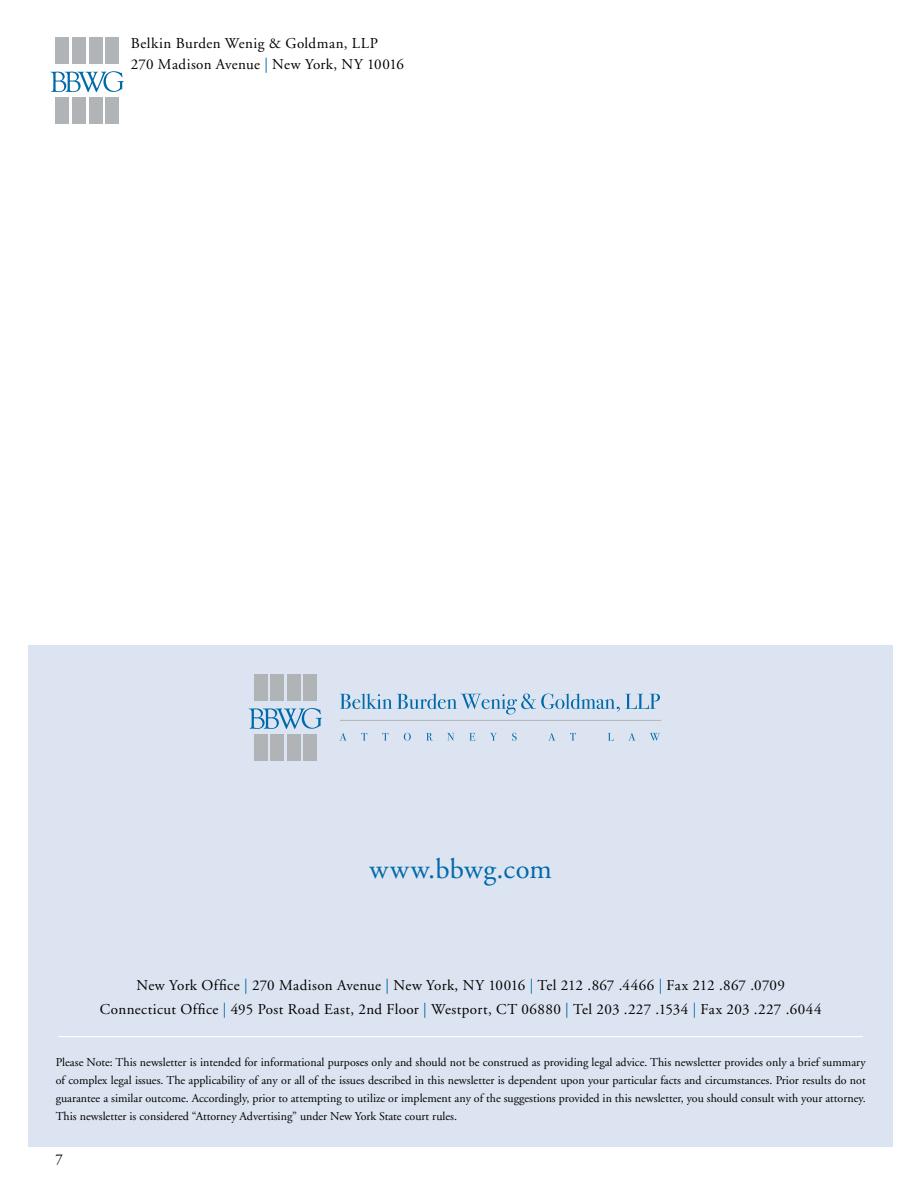
<style>
.page{position:relative;width:918px;height:1188px;background:#fff}
.page>*{position:absolute;margin:0;border:0;box-sizing:border-box;transform-origin:0 0}
.t1{font:28.5px "Adobe Garamond";letter-spacing:.02em;color:#0069aa}
.t2{font:15px/20.7px "Adobe Garamond";letter-spacing:.025em;color:#000}
.t3{font:12px/18px "Adobe Garamond";color:#000;text-align:justify}
.s1{color:#0069aa}
</style>
<div class="page">
<div style="left:29px;top:645px;width:864px;height:502px;background:#dce4f1"></div>
<svg style="left:50px;top:71px;width:74px;height:21px"></svg>
<div style="left:56px;top:37px;width:13px;height:27px;background:#b1b4b6"></div>
<div style="left:72px;top:37px;width:13px;height:27px;background:#b1b4b6"></div>
<div style="left:89px;top:37px;width:13px;height:27px;background:#b1b4b6"></div>
<div style="left:106px;top:37px;width:13px;height:27px;background:#b1b4b6"></div>
<div style="left:56px;top:97px;width:13px;height:27px;background:#b1b4b6"></div>
<div style="left:72px;top:97px;width:13px;height:27px;background:#b1b4b6"></div>
<div style="left:89px;top:97px;width:13px;height:27px;background:#b1b4b6"></div>
<div style="left:106px;top:97px;width:13px;height:27px;background:#b1b4b6"></div>
<svg style="left:340px;top:693px;width:320px;height:21px"></svg>
<svg style="left:339px;top:733px;width:8px;height:8px"></svg>
<svg style="left:361px;top:733px;width:6px;height:8px"></svg>
<svg style="left:382px;top:733px;width:6px;height:8px"></svg>
<svg style="left:404px;top:733px;width:7px;height:8px"></svg>
<svg style="left:426px;top:733px;width:6px;height:8px"></svg>
<svg style="left:447px;top:733px;width:7px;height:8px"></svg>
<svg style="left:469px;top:733px;width:6px;height:8px"></svg>
<svg style="left:490px;top:733px;width:7px;height:8px"></svg>
<svg style="left:512px;top:733px;width:5px;height:8px"></svg>
<svg style="left:548px;top:733px;width:8px;height:8px"></svg>
<svg style="left:570px;top:733px;width:6px;height:8px"></svg>
<svg style="left:608px;top:733px;width:6px;height:8px"></svg>
<svg style="left:628px;top:733px;width:8px;height:8px"></svg>
<svg style="left:650px;top:733px;width:10px;height:8px"></svg>
<hr style="left:340px;top:720px;width:321px;height:1px;background:#b1b4b6">
<svg style="left:249px;top:708px;width:73px;height:21px"></svg>
<div style="left:254px;top:674px;width:13px;height:27px;background:#b1b4b6"></div>
<div style="left:271px;top:674px;width:13px;height:27px;background:#b1b4b6"></div>
<div style="left:288px;top:674px;width:13px;height:27px;background:#b1b4b6"></div>
<div style="left:304px;top:674px;width:13px;height:27px;background:#b1b4b6"></div>
<div style="left:254px;top:734px;width:13px;height:27px;background:#b1b4b6"></div>
<div style="left:271px;top:734px;width:13px;height:27px;background:#b1b4b6"></div>
<div style="left:288px;top:734px;width:13px;height:27px;background:#b1b4b6"></div>
<div style="left:304px;top:734px;width:13px;height:27px;background:#b1b4b6"></div>
<hr style="left:59px;top:1036px;width:804px;height:1px;background:#fff">
<p class="t2" style="left:131px;top:33px;width:275px">Belkin Burden Wenig &amp; Goldman, LLP<br>270 Madison Avenue <span class="s1">|</span> New York, NY 10016</p>
<h1 class="t1" style="left:369px;top:854px;width:184px">www.bbwg.com</h1>
<p class="t2" style="left:100px;top:973px;width:723px;line-height:24px;text-align:center">New York Office <span class="s1">|</span> 270 Madison Avenue <span class="s1">|</span> New York, NY 10016 <span class="s1">|</span> Tel 212 .867 .4466 <span class="s1">|</span> Fax 212 .867 .0709<br>Connecticut Office <span class="s1">|</span> 495 Post Road East, 2nd Floor <span class="s1">|</span> Westport, CT 06880 <span class="s1">|</span> Tel 203 .227 .1534 <span class="s1">|</span> Fax 203 .227 .6044</p>
<p class="t3" style="left:56px;top:1054px;width:812px">Please Note: This newsletter is intended for informational purposes only and should not be construed as providing legal advice. This newsletter provides only a brief summary of complex legal issues. The applicability of any or all of the issues described in this newsletter is dependent upon your particular facts and circumstances. Prior results do not guarantee a similar outcome. Accordingly, prior to attempting to utilize or implement any of the suggestions provided in this newsletter, you should consult with your attorney.<br>This newsletter is considered “Attorney Advertising” under New York State court rules.</p>
<p class="t2" style="left:55px;top:1150px;width:9px">7</p>
</div>
